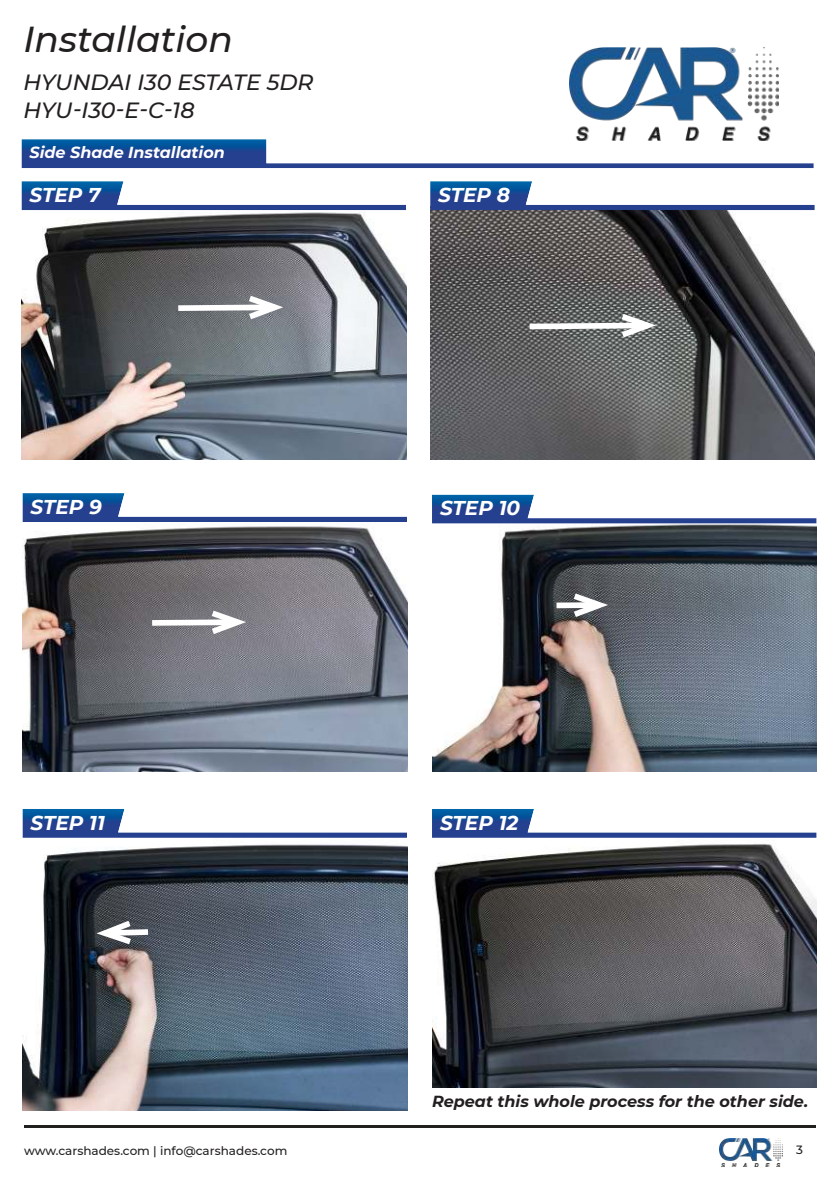
<style>
.page{position:relative;width:840px;height:1191px;background:#fff}
.page>*{position:absolute;margin:0;border:0;box-sizing:border-box;transform-origin:0 0}
.t1{font:italic 500 36px "Montserrat";color:#221f1f}
.t2{font:italic 500 22px/28px "Montserrat";color:#221f1f}
.t3{font:italic 700 20px "Montserrat";color:#fff}
.t4{font:italic 700 16px "Montserrat";color:#221f1f}
.t5{font:italic 700 16px "Montserrat";color:#fff}
.t6{font:500 12px "Montserrat";color:#221f1f}
</style>
<div class="page">
<img style="left:430px;top:210px;width:384px;height:250px">
<img style="left:569px;top:47px;width:208px;height:92px">
<img style="left:21px;top:139px;width:792px;height:29px">
<hr style="left:24px;top:1126px;width:791px;height:2px;background:#221f1f">
<img style="left:719px;top:1138px;width:63px;height:28px">
<img style="left:430px;top:181px;width:384px;height:29px">
<img style="left:21px;top:210px;width:385px;height:250px">
<img style="left:21px;top:181px;width:385px;height:29px">
<img style="left:22px;top:526px;width:385px;height:245px">
<img style="left:22px;top:844px;width:385px;height:266px">
<img style="left:432px;top:844px;width:384px;height:243px">
<img style="left:22px;top:493px;width:385px;height:29px">
<img style="left:22px;top:809px;width:385px;height:29px">
<img style="left:432px;top:809px;width:384px;height:29px">
<img style="left:432px;top:523px;width:383px;height:248px">
<img style="left:432px;top:494px;width:384px;height:29px">
<svg style="left:172px;top:291px;width:119px;height:33px"></svg>
<svg style="left:523px;top:309px;width:141px;height:33px"></svg>
<svg style="left:146px;top:606px;width:108px;height:33px"></svg>
<div style="left:556px;top:602px;width:43px;height:6px;background:#fff"></div>
<svg style="left:567px;top:589px;width:49px;height:32px"></svg>
<svg style="left:88px;top:916px;width:66px;height:32px"></svg>
<h1 class="t1" style="left:23px;top:19px;width:211px">Installation</h1>
<h2 class="t2" style="left:23px;top:68px;width:291px">HYUNDAI I30 ESTATE 5DR<br>HYU-I30-E-C-18</h2>
<p class="t5" style="left:29px;top:145px;width:197px">Side Shade Installation</p>
<p class="t3" style="left:29px;top:186px;width:73px">STEP 7</p>
<p class="t3" style="left:438px;top:186px;width:73px">STEP 8</p>
<p class="t3" style="left:30px;top:498px;width:73px">STEP 9</p>
<p class="t3" style="left:440px;top:500px;width:82px">STEP 10</p>
<p class="t3" style="left:30px;top:814px;width:76px">STEP 11</p>
<p class="t3" style="left:440px;top:814px;width:80px">STEP 12</p>
<p class="t4" style="left:432px;top:1094px;width:377px">Repeat this whole process for the other side.</p>
<p class="t6" style="left:24px;top:1145px;width:265px">www.carshades.com | info@carshades.com</p>
<p class="t6" style="left:795px;top:1145px;width:8px">3</p>
</div>
